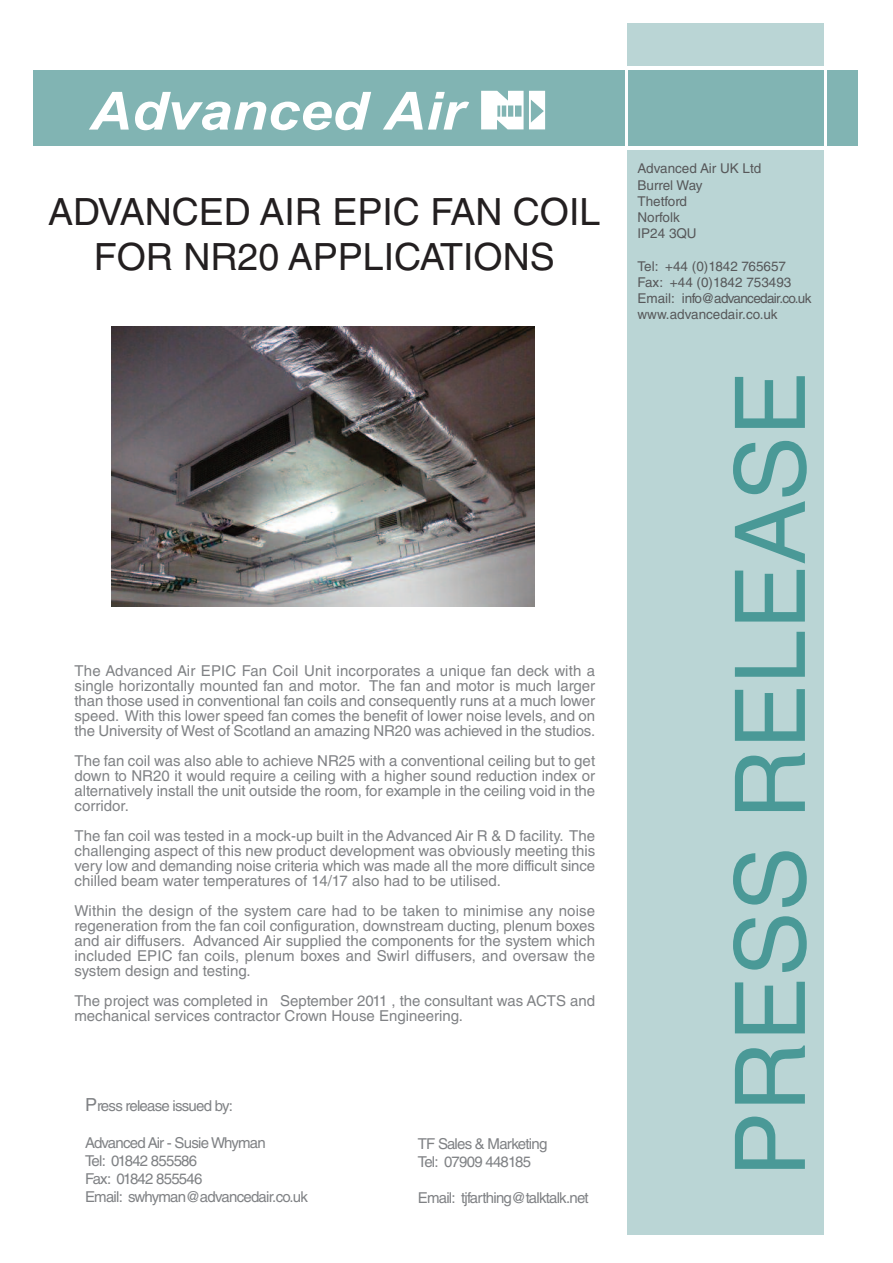
<style>
.page{position:relative;width:893px;height:1263px;background:#fff}
.page>*{position:absolute;margin:0;border:0;box-sizing:border-box;transform-origin:0 0}
.t1{font:97.5px "Helvetica LT Std";color:#4a9997}
.t2{font:italic 700 52.65px "Arial";color:#fff;scale:1.1 1}
.t3{font:37.5px/45px "Helvetica LT Std";color:#231f20;text-align:center}
.t4{font:15px/15px "Helvetica LT Std";letter-spacing:-.01em;color:#808285;text-align:justify}
.t5{font:15px/18px "Helvetica LT Std";letter-spacing:-.05em;color:#808285}
.t6{font:13.5px/16.2px "Helvetica LT Std";color:#57585a}
.s1{font-size:18px}
</style>
<div class="page">
<div style="left:627px;top:150px;width:197px;height:1084px;background:#bad5d5"></div>
<div style="left:628px;top:23px;width:196px;height:43px;background:#bad5d5"></div>
<div style="left:33px;top:71px;width:591px;height:75px;background:#81b4b3"></div>
<svg style="left:481px;top:91px;width:64px;height:38px"></svg>
<div style="left:628px;top:71px;width:195px;height:75px;background:#81b4b3"></div>
<div style="left:828px;top:70px;width:30px;height:75px;background:#81b4b3"></div>
<img style="left:112px;top:327px;width:423px;height:279px">
<h2 class="t2" style="left:90px;top:82px;width:342px">Advanced Air</h2>
<h3 class="t3" style="left:48px;top:193px;width:554px">ADVANCED AIR EPIC FAN COIL<br>FOR NR20 APPLICATIONS</h3>
<p class="t4" style="left:75px;top:664px;width:522px">The Advanced Air EPIC Fan Coil Unit incorporates a unique fan deck with a single horizontally mounted fan and motor. The fan and motor is much larger than those used in conventional fan coils and consequently runs at a much lower speed. With this lower speed fan comes the benefit of lower noise levels, and on the University of West of Scotland an amazing NR20 was achieved in the studios.</p>
<p class="t4" style="left:75px;top:754px;width:522px">The fan coil was also able to achieve NR25 with a conventional ceiling but to get down to NR20 it would require a ceiling with a higher sound reduction index or alternatively install the unit outside the room, for example in the ceiling void in the corridor.</p>
<p class="t4" style="left:75px;top:829px;width:522px">The fan coil was tested in a mock-up built in the Advanced Air R &amp; D facility. The challenging aspect of this new product development was obviously meeting this very low and demanding noise criteria which was made all the more difficult since chilled beam water temperatures of 14/17 also had to be utilised.</p>
<p class="t4" style="left:74px;top:904px;width:522px">Within the design of the system care had to be taken to minimise any noise regeneration from the fan coil configuration, downstream ducting, plenum boxes and air diffusers. Advanced Air supplied the components for the system which included EPIC fan coils, plenum boxes and Swirl diffusers, and oversaw the system design and testing.</p>
<p class="t4" style="left:74px;top:994px;width:522px">The project was completed in September 2011 , the consultant was ACTS and mechanical services contractor Crown House Engineering.</p>
<p class="t5" style="left:85px;top:1098px;width:149px"><span class="s1">P</span>ress release issued by:</p>
<p class="t5" style="left:85px;top:1135px;width:224px">Advanced Air - Susie Whyman<br>Tel: 01842 855586<br>Fax: 01842 855546<br>Email: swhyman@advancedair.co.uk</p>
<p class="t5" style="left:418px;top:1136px;width:131px">TF Sales &amp; Marketing<br>Tel: 07909 448185</p>
<p class="t5" style="left:418px;top:1190px;width:173px">Email: tjfarthing@talktalk.net</p>
<p class="t6" style="left:637px;top:162px;width:125px">Advanced Air UK Ltd<br>Burrel Way<br>Thetford<br>Norfolk<br>IP24 3QU</p>
<p class="t6" style="left:637px;top:259px;width:175px">Tel: +44 (0)1842 765657<br>Fax: +44 (0)1842 753493<br>Email: info@advancedair.co.uk www.advancedair.co.uk</p>
<h1 class="t1" style="left:735px;top:1177px;width:807px;rotate:-90deg">PRESS RELEASE</h1>
</div>
